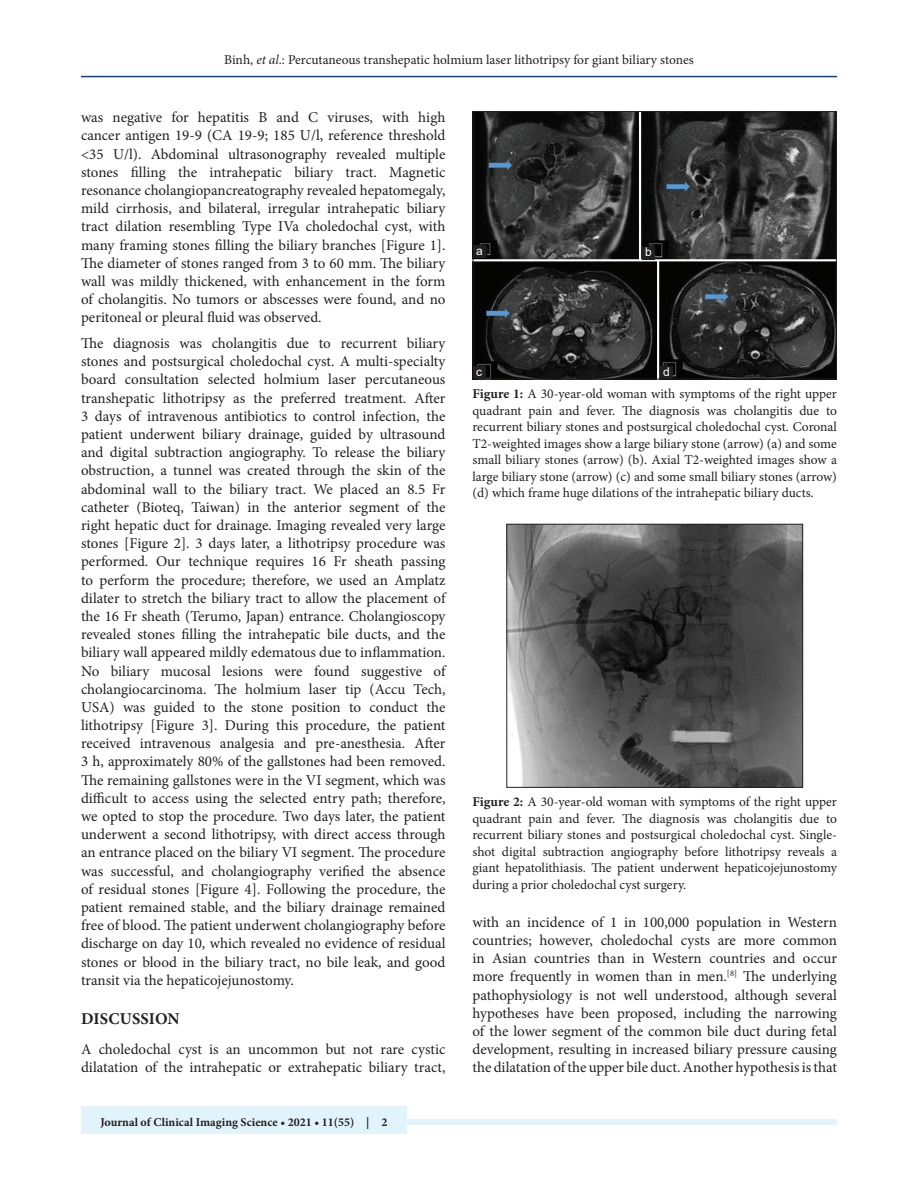
<style>
.page{position:relative;width:918px;height:1188px;background:#fff}
.page>*{position:absolute;margin:0;border:0;box-sizing:border-box;transform-origin:0 0}
.t1{font:700 16.5px "Minion Pro";letter-spacing:.01em;color:#231f20}
.TX{font:15px/18.1px "Minion Pro";color:#231f20;text-align:justify}
.FGC{font:13.5px/16.5px "Minion Pro";color:#231f20;text-align:justify}
.JF{font:700 12px "Minion Pro";color:#231f20}
.LABEL{font:12px "Arial";color:#fff}
.s1{font-style:italic}
.s2{font-weight:700}
</style>
<div class="page">
<div style="left:81px;top:1119px;width:756px;height:6px;background:#e1f4fc"></div>
<div style="left:81px;top:1106px;width:325px;height:28px;background:#e1f4fc"></div>
<hr style="left:81px;top:76px;width:756px;height:1px;background:#164077">
<img style="left:509px;top:526px;width:292px;height:260px">
<div style="left:507px;top:524px;width:296px;height:264px;border:1px solid #231f20"></div>
<img style="left:475px;top:113px;width:360px;height:264px">
<div style="left:473px;top:111px;width:364px;height:268px;border:1px solid #231f20"></div>
<div style="left:642px;top:247px;width:13px;height:13px;background:#231f20"></div>
<div style="left:473px;top:245px;width:13px;height:13px;background:#231f20"></div>
<div style="left:473px;top:366px;width:13px;height:13px;background:#231f20"></div>
<div style="left:660px;top:366px;width:13px;height:13px;background:#231f20"></div>
<p class="FGC" style="left:224px;top:51px;width:471px">Binh, <span class="s1">et al</span>.: Percutaneous transhepatic holmium laser lithotripsy for giant biliary stones</p>
<p class="TX" style="left:81px;top:108px;width:366px">was negative for hepatitis B and C viruses, with high cancer antigen 19-9 (CA 19-9; 185 U/l, reference threshold &lt;35 U/l). Abdominal ultrasonography revealed multiple stones filling the intrahepatic biliary tract. Magnetic resonance cholangiopancreatography revealed hepatomegaly, mild cirrhosis, and bilateral, irregular intrahepatic biliary tract dilation resembling Type IVa choledochal cyst, with many framing stones filling the biliary branches [Figure 1].<br>The diameter of stones ranged from 3 to 60 mm. The biliary wall was mildly thickened, with enhancement in the form of cholangitis. No tumors or abscesses were found, and no peritoneal or pleural fluid was observed.</p>
<p class="TX" style="left:81px;top:334px;width:366px">The diagnosis was cholangitis due to recurrent biliary stones and postsurgical choledochal cyst. A multi-specialty board consultation selected holmium laser percutaneous transhepatic lithotripsy as the preferred treatment. After 3 days of intravenous antibiotics to control infection, the patient underwent biliary drainage, guided by ultrasound and digital subtraction angiography. To release the biliary obstruction, a tunnel was created through the skin of the abdominal wall to the biliary tract. We placed an 8.5 Fr catheter (Bioteq, Taiwan) in the anterior segment of the right hepatic duct for drainage. Imaging revealed very large stones [Figure 2]. 3 days later, a lithotripsy procedure was performed. Our technique requires 16 Fr sheath passing to perform the procedure; therefore, we used an Amplatz dilater to stretch the biliary tract to allow the placement of the 16 Fr sheath (Terumo, Japan) entrance. Cholangioscopy revealed stones filling the intrahepatic bile ducts, and the biliary wall appeared mildly edematous due to inflammation.<br>No biliary mucosal lesions were found suggestive of cholangiocarcinoma. The holmium laser tip (Accu Tech, USA) was guided to the stone position to conduct the lithotripsy [Figure 3]. During this procedure, the patient received intravenous analgesia and pre-anesthesia. After 3 h, approximately 80% of the gallstones had been removed.<br>The remaining gallstones were in the VI segment, which was difficult to access using the selected entry path; therefore, we opted to stop the procedure. Two days later, the patient underwent a second lithotripsy, with direct access through an entrance placed on the biliary VI segment. The procedure was successful, and cholangiography verified the absence of residual stones [Figure 4]. Following the procedure, the patient remained stable, and the biliary drainage remained free of blood. The patient underwent cholangiography before discharge on day 10, which revealed no evidence of residual stones or blood in the biliary tract, no bile leak, and good transit via the hepaticojejunostomy.</p>
<h1 class="t1" style="left:81px;top:1007px;width:100px">DISCUSSION</h1>
<p class="TX" style="left:81px;top:1040px;width:366px">A choledochal cyst is an uncommon but not rare cystic dilatation of the intrahepatic or extrahepatic biliary tract,</p>
<p class="JF" style="left:100px;top:1113px;width:288px">Journal of Clinical Imaging Science • 2021 • 11(55) | 2</p>
<p class="LABEL" style="left:476px;top:242px;width:8px">a</p>
<p class="LABEL" style="left:645px;top:244px;width:8px">b</p>
<p class="LABEL" style="left:476px;top:364px;width:7px">c</p>
<p class="LABEL" style="left:663px;top:363px;width:8px">d</p>
<p class="FGC" style="left:472px;top:386px;width:366px"><span class="s2">Figure 1:</span> A 30-year-old woman with symptoms of the right upper quadrant pain and fever. The diagnosis was cholangitis due to recurrent biliary stones and postsurgical choledochal cyst. Coronal T2-weighted images show a large biliary stone (arrow) (a) and some small biliary stones (arrow) (b). Axial T2-weighted images show a large biliary stone (arrow) (c) and some small biliary stones (arrow) (d) which frame huge dilations of the intrahepatic biliary ducts.</p>
<p class="FGC" style="left:472px;top:794px;width:366px"><span class="s2">Figure 2:</span> A 30-year-old woman with symptoms of the right upper quadrant pain and fever. The diagnosis was cholangitis due to recurrent biliary stones and postsurgical choledochal cyst. Single&shy;shot digital subtraction angiography before lithotripsy reveals a giant hepatolithiasis. The patient underwent hepaticojejunostomy during a prior choledochal cyst surgery.</p>
<p class="TX" style="left:472px;top:913px;width:366px">with an incidence of 1 in 100,000 population in Western countries; however, choledochal cysts are more common in Asian countries than in Western countries and occur more frequently in women than in men.<sup>[8]</sup> The underlying pathophysiology is not well understood, although several hypotheses have been proposed, including the narrowing of the lower segment of the common bile duct during fetal development, resulting in increased biliary pressure causing the dilatation of the upper bile duct. Another hypothesis is that</p>
</div>
